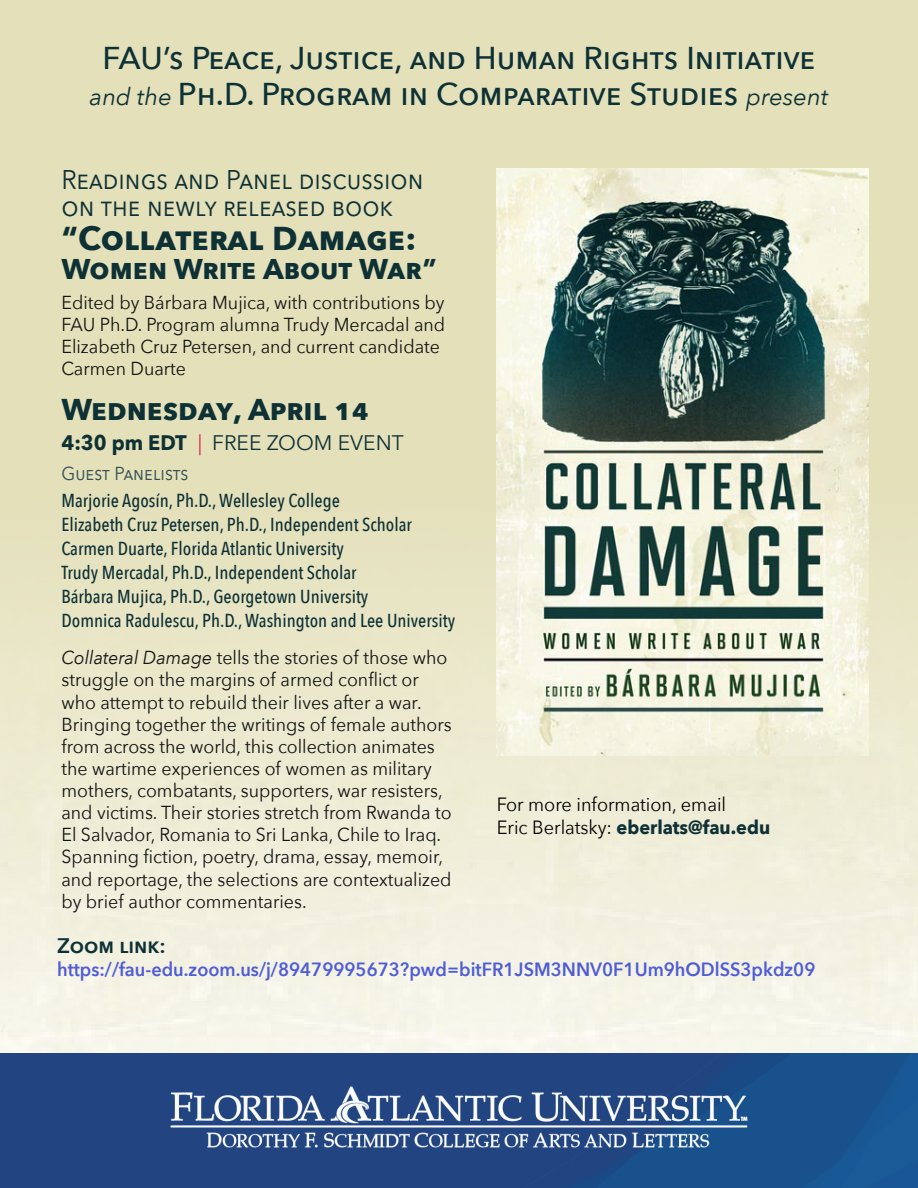
<style>
.page{position:relative;width:918px;height:1188px;background:#fff}
.page>*{position:absolute;margin:0;border:0;box-sizing:border-box;transform-origin:0 0}
.t1{font:700 33px "Avenir Next";color:#0e3135}
.t2{font:500 31.5px "Avenir Next";color:#0e3135}
.t3{font:700 30px "Avenir Next";color:#0e3135}
.t4{font:700 28.5px "Avenir Next";color:#0e3135}
.t5{font:27px "Avenir Next";color:#0e3135;scale:.95 1}
.t6{font:21px "Avenir Next";color:#0e3135}
.t7{font:600 21px "Avenir Next";color:#0e3135}
.t8{font:600 19.2px "Avenir Next";color:#4f5cd6;scale:.95 1}
.t9{font:700 19.2px "Avenir Next";color:#0e3135;scale:.95 1}
.t10{font:19.2px "Avenir Next";color:#000;scale:.95 1}
.t11{font:18.75px/22.2px "Avenir Next";color:#121212;scale:.95 1}
.t12{font:500 18.75px "Avenir Next Condensed";color:#0e3135}
.t13{font:18.75px "Avenir Next";color:#325053;scale:.95 1}
.s1{font-weight:400;font-style:italic;font-size:24px}
.s2{font-weight:700}
.s3{color:#d52a4c}
.s4{font-style:italic}
.s5{font-weight:400;color:#000}
</style>
<div class="page">
<div style="left:0;top:0;width:918px;height:112px;background:#e4e0ba"></div>
<div style="left:0;top:112px;width:918px;height:925px;background:linear-gradient(to bottom,#e0dbae,#f4f2e3)"></div>
<div style="left:0;top:972px;width:239px;height:216px;background:#f9f8e6"></div>
<div style="left:491px;top:972px;width:252px;height:216px;background:#f7f7eb"></div>
<div style="left:743px;top:972px;width:175px;height:216px;background:#f7f7eb"></div>
<div style="left:239px;top:972px;width:251px;height:216px;background:#f7f7eb"></div>
<img style="left:497px;top:169px;width:372px;height:586px">
<img style="left:0;top:1053px;width:918px;height:135px">
<img style="left:103px;top:1057px;width:712px;height:131px">
<p class="t2" style="left:102px;top:31px;width:715px">FAU’s Peace, Justice, and Human Rights Initiative</p>
<p class="t2" style="left:90px;top:67px;width:740px"><span class="s1">and the</span> Ph.D. Program in Comparative Studies <span class="s1">present</span></p>
<p class="t5" style="left:61px;top:156px;width:383px">Readings and Panel discussion</p>
<p class="t5" style="left:61px;top:183px;width:351px">on the newly released book</p>
<p class="t1" style="left:61px;top:210px;width:356px">“Collateral Damage:</p>
<p class="t4" style="left:61px;top:244px;width:377px">Women Write About War”</p>
<p class="t11" style="left:61px;top:290px;width:405px;text-align:justify">Edited by Bárbara Mujica, with contributions by FAU Ph.D. Program alumna Trudy Mercadal and Elizabeth Cruz Petersen, and current candidate</p>
<p class="t11" style="left:61px;top:357px;width:133px">Carmen Duarte</p>
<p class="t3" style="left:61px;top:383px;width:309px">Wednesday, April 14</p>
<p class="t6" style="left:61px;top:425px;width:344px"><span class="s2">4:30 pm EDT</span> <span class="s3">|</span> FREE ZOOM EVENT</p>
<p class="t13" style="left:61px;top:457px;width:135px">Guest Panelists</p>
<p class="t12" style="left:61px;top:489px;width:280px">Marjorie Agosín, Ph.D., Wellesley College</p>
<p class="t12" style="left:61px;top:513px;width:352px">Elizabeth Cruz Petersen, Ph.D., Independent Scholar</p>
<p class="t12" style="left:61px;top:537px;width:284px">Carmen Duarte, Florida Atlantic University</p>
<p class="t12" style="left:61px;top:561px;width:297px">Trudy Mercadal, Ph.D., Independent Scholar</p>
<p class="t12" style="left:61px;top:585px;width:308px">Bárbara Mujica, Ph.D., Georgetown University</p>
<p class="t12" style="left:61px;top:609px;width:395px">Domnica Radulescu, Ph.D., Washington and Lee University</p>
<p class="t11" style="left:61px;top:646px;width:412px"><span class="s4">Collateral Damage</span> tells the stories of those who struggle on the margins of armed conflict or who attempt to rebuild their lives after a war.<br>Bringing together the writings of female authors from across the world, this collection animates the wartime experiences of women as military mothers, combatants, supporters, war resisters, and victims. Their stories stretch from Rwanda to El Salvador, Romania to Sri Lanka, Chile to Iraq.<br>Spanning fiction, poetry, drama, essay, memoir, and reportage, the selections are contextualized by brief author commentaries.</p>
<p class="t10" style="left:497px;top:788px;width:243px">For more information, email</p>
<p class="t9" style="left:497px;top:811px;width:289px"><span class="s5">Eric Berlatsky:</span> eberlats@fau.edu</p>
<p class="t7" style="left:57px;top:927px;width:110px">Zoom link:</p>
<p class="t8" style="left:57px;top:952px;width:800px">https://fau-edu.zoom.us/j/89479995673?pwd=bitFR1JSM3NNV0F1Um9hODlSS3pkdz09</p>
</div>
